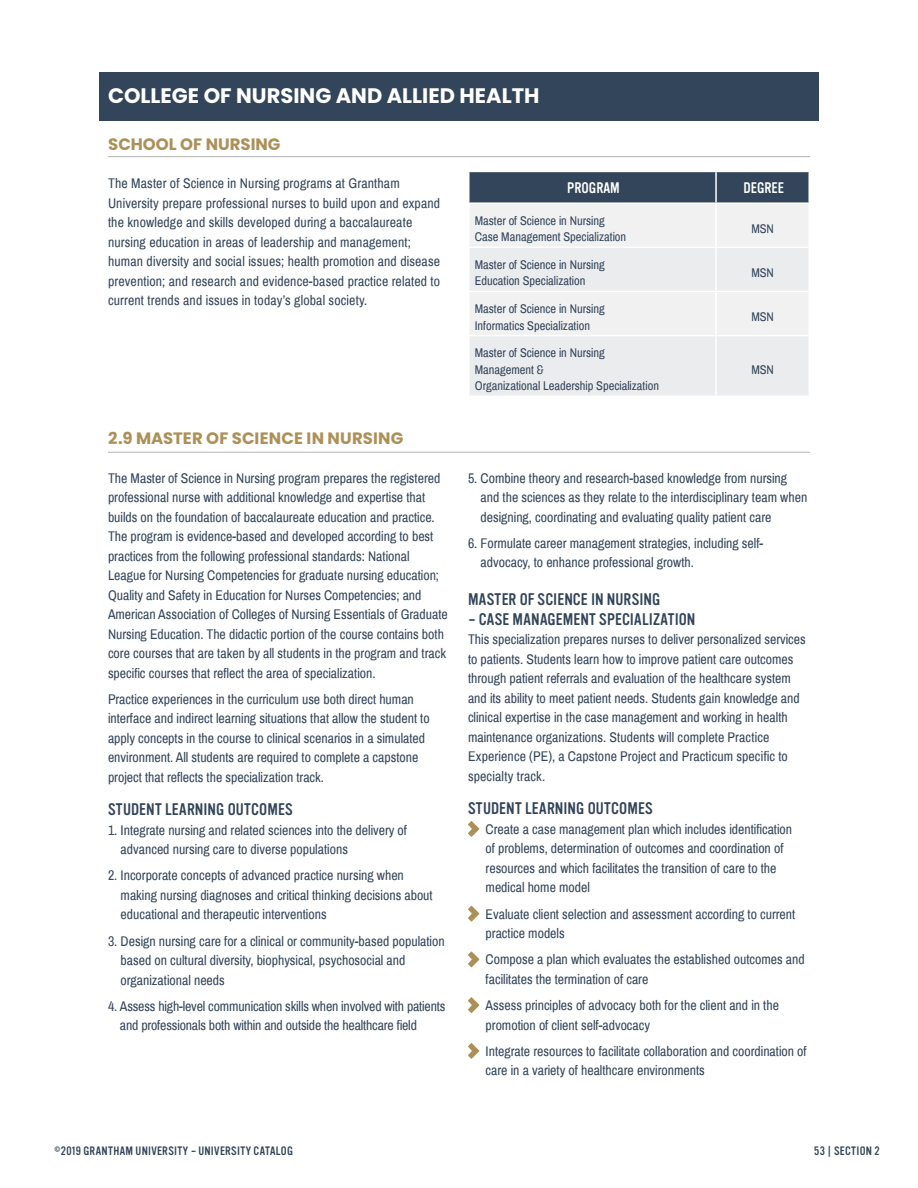
<style>
.page{position:relative;width:918px;height:1188px;background:#fff}
.page>*{position:absolute;margin:0;border:0;box-sizing:border-box;transform-origin:0 0}
.t1{font:700 21px "Poppins";color:#fff}
.t2{font:16.5px "Vinyl OT";letter-spacing:.01em;color:#33455a}
.t3{font:700 16.5px "Poppins";color:#ad9058}
.t4{font:15px/19.5px "Pragati Narrow";color:#33455a}
.t5{font:15px "Vinyl OT";color:#fff}
.t6{font:13.5px/16.5px "Pragati Narrow";color:#33455a}
.t7{font:12px "Vinyl OT";letter-spacing:.025em;color:#33455a}
</style>
<div class="page">
<div style="left:99px;top:72px;width:720px;height:49px;background:#33455a"></div>
<hr style="left:108px;top:156px;width:702px;height:1px;background:#b1b4b6">
<div style="left:470px;top:172px;width:338px;height:30px;background:#33455a"></div>
<div style="left:470px;top:204px;width:338px;height:131px;background:#f1f1f2"></div>
<div style="left:470px;top:248px;width:338px;height:43px;background:#ebecee"></div>
<div style="left:470px;top:336px;width:338px;height:59px;background:#ebecee"></div>
<hr style="left:715px;top:172px;width:2px;height:30px;background:#fff">
<hr style="left:715px;top:204px;width:2px;height:43px;background:#fff">
<hr style="left:468px;top:247px;width:248px;height:1px;background:#fff">
<hr style="left:716px;top:247px;width:94px;height:1px;background:#fff">
<hr style="left:715px;top:248px;width:2px;height:43px;background:#fff">
<hr style="left:468px;top:291px;width:248px;height:1px;background:#fff">
<hr style="left:716px;top:291px;width:94px;height:1px;background:#fff">
<hr style="left:715px;top:292px;width:2px;height:43px;background:#fff">
<hr style="left:715px;top:336px;width:2px;height:59px;background:#fff">
<hr style="left:108px;top:452px;width:702px;height:1px;background:#b1b4b6">
<svg style="left:468px;top:821px;width:11px;height:16px"></svg>
<svg style="left:468px;top:906px;width:11px;height:16px"></svg>
<svg style="left:468px;top:951px;width:11px;height:16px"></svg>
<svg style="left:468px;top:997px;width:11px;height:16px"></svg>
<svg style="left:468px;top:1043px;width:11px;height:16px"></svg>
<h1 class="t1" style="left:108px;top:84px;width:433px">COLLEGE OF NURSING AND ALLIED HEALTH</h1>
<p class="t3" style="left:108px;top:135px;width:174px">SCHOOL OF NURSING</p>
<p class="t4" style="left:108px;top:173px;width:334px">The Master of Science in Nursing programs at Grantham University prepare professional nurses to build upon and expand the knowledge and skills developed during a baccalaureate nursing education in areas of leadership and management; human diversity and social issues; health promotion and disease prevention; and research and evidence-based practice related to current trends and issues in today’s global society.</p>
<p class="t5" style="left:567px;top:179px;width:54px">PROGRAM</p>
<p class="t5" style="left:743px;top:179px;width:42px">DEGREE</p>
<p class="t6" style="left:475px;top:212px;width:153px">Master of Science in Nursing<br>Case Management Specialization</p>
<p class="t6" style="left:751px;top:220px;width:24px">MSN</p>
<p class="t6" style="left:475px;top:256px;width:132px">Master of Science in Nursing<br>Education Specialization</p>
<p class="t6" style="left:751px;top:264px;width:24px">MSN</p>
<p class="t6" style="left:475px;top:300px;width:132px">Master of Science in Nursing<br>Informatics Specialization</p>
<p class="t6" style="left:751px;top:308px;width:24px">MSN</p>
<p class="t6" style="left:475px;top:344px;width:186px">Master of Science in Nursing<br>Management &amp;<br>Organizational Leadership Specialization</p>
<p class="t6" style="left:751px;top:361px;width:24px">MSN</p>
<p class="t3" style="left:108px;top:429px;width:297px">2.9 MASTER OF SCIENCE IN NURSING</p>
<p class="t4" style="left:108px;top:468px;width:341px">The Master of Science in Nursing program prepares the registered professional nurse with additional knowledge and expertise that builds on the foundation of baccalaureate education and practice.<br>The program is evidence-based and developed according to best practices from the following professional standards: National League for Nursing Competencies for graduate nursing education; Quality and Safety in Education for Nurses Competencies; and American Association of Colleges of Nursing Essentials of Graduate Nursing Education. The didactic portion of the course contains both core courses that are taken by all students in the program and track specific courses that reflect the area of specialization.</p>
<p class="t4" style="left:108px;top:689px;width:323px">Practice experiences in the curriculum use both direct human interface and indirect learning situations that allow the student to apply concepts in the course to clinical scenarios in a simulated environment. All students are required to complete a capstone project that reflects the specialization track.</p>
<p class="t2" style="left:108px;top:800px;width:186px">STUDENT LEARNING OUTCOMES</p>
<p class="t4" style="left:121px;top:820px;width:288px;text-indent:-13px">1. Integrate nursing and related sciences into the delivery of advanced nursing care to diverse populations</p>
<p class="t4" style="left:121px;top:866px;width:314px;text-indent:-13px">2. Incorporate concepts of advanced practice nursing when making nursing diagnoses and critical thinking decisions about educational and therapeutic interventions</p>
<p class="t4" style="left:121px;top:931px;width:326px;text-indent:-13px">3. Design nursing care for a clinical or community-based population based on cultural diversity, biophysical, psychosocial and organizational needs</p>
<p class="t4" style="left:120px;top:996px;width:327px;text-indent:-12px">4. Assess high-level communication skills when involved with patients and professionals both within and outside the healthcare field</p>
<p class="t4" style="left:481px;top:468px;width:328px;text-indent:-13px">5. Combine theory and research-based knowledge from nursing and the sciences as they relate to the interdisciplinary team when designing, coordinating and evaluating quality patient care</p>
<p class="t4" style="left:481px;top:533px;width:284px;text-indent:-13px">6. Formulate career management strategies, including self&shy;advocacy, to enhance professional growth.</p>
<p class="t2" style="left:468px;top:590px;width:194px">MASTER OF SCIENCE IN NURSING</p>
<p class="t2" style="left:468px;top:610px;width:229px">– CASE MANAGEMENT SPECIALIZATION</p>
<p class="t4" style="left:468px;top:630px;width:339px">This specialization prepares nurses to deliver personalized services to patients. Students learn how to improve patient care outcomes through patient referrals and evaluation of the healthcare system and its ability to meet patient needs. Students gain knowledge and clinical expertise in the case management and working in health maintenance organizations. Students will complete Practice Experience (PE), a Capstone Project and Practicum specific to specialty track.</p>
<p class="t2" style="left:468px;top:800px;width:186px">STUDENT LEARNING OUTCOMES</p>
<p class="t4" style="left:486px;top:819px;width:308px">Create a case management plan which includes identification of problems, determination of outcomes and coordination of resources and which facilitates the transition of care to the medical home model</p>
<p class="t4" style="left:486px;top:904px;width:311px">Evaluate client selection and assessment according to current practice models</p>
<p class="t4" style="left:486px;top:949px;width:321px">Compose a plan which evaluates the established outcomes and facilitates the termination of care</p>
<p class="t4" style="left:486px;top:995px;width:295px">Assess principles of advocacy both for the client and in the promotion of client self-advocacy</p>
<p class="t4" style="left:486px;top:1041px;width:323px">Integrate resources to facilitate collaboration and coordination of care in a variety of healthcare environments</p>
<p class="t7" style="left:54px;top:1144px;width:241px">©2019 GRANTHAM UNIVERSITY – UNIVERSITY CATALOG</p>
<p class="t7" style="left:814px;top:1144px;width:67px">53 | SECTION 2</p>
</div>
